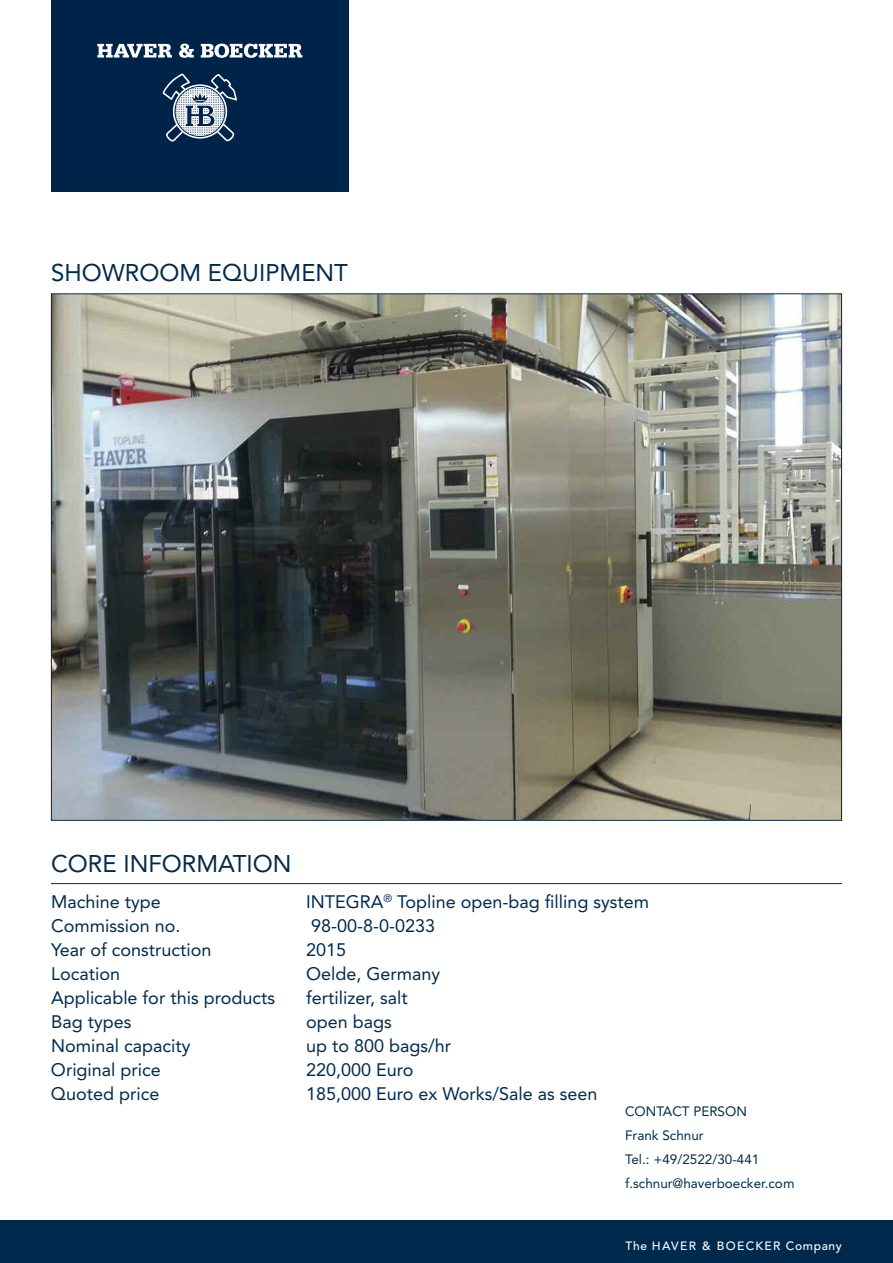
<style>
.page{position:relative;width:893px;height:1263px;background:#fff}
.page>*{position:absolute;margin:0;border:0;box-sizing:border-box;transform-origin:0 0}
.t1{font:24px "Avenir LT Std";color:#002a4d}
.t2{font:18px "Avenir LT Std";color:#002a4d}
.t3{font:13.5px/24px "Avenir LT Std";color:#002a4d}
.t4{font:500 12px "Avenir LT Std";letter-spacing:.09em;color:#fff}
</style>
<div class="page">
<hr style="left:51px;top:883px;width:791px;height:1px;background:#002a4d">
<img style="left:53px;top:295px;width:787px;height:524px">
<div style="left:0;top:1220px;width:893px;height:43px;background:#002a4d"></div>
<div style="left:51px;top:0;width:298px;height:191px;background:#002449"></div>
<svg style="left:162px;top:73px;width:75px;height:69px"></svg>
<svg style="left:97px;top:44px;width:75px;height:14px"></svg>
<svg style="left:179px;top:44px;width:15px;height:14px"></svg>
<svg style="left:201px;top:44px;width:101px;height:14px"></svg>
<h1 class="t1" style="left:51px;top:263px;width:298px">SHOWROOM EQUIPMENT</h1>
<h1 class="t1" style="left:51px;top:854px;width:242px">CORE INFORMATION</h1>
<p class="t2" style="left:51px;top:895px;width:111px">Machine type</p>
<p class="t2" style="left:306px;top:895px;width:344px">INTEGRA<sup>®</sup> Topline open-bag filling system</p>
<p class="t2" style="left:51px;top:919px;width:131px">Commission no.</p>
<p class="t2" style="left:311px;top:919px;width:126px">98-00-8-0-0233</p>
<p class="t2" style="left:51px;top:943px;width:162px">Year of construction</p>
<p class="t2" style="left:306px;top:943px;width:42px">2015</p>
<p class="t2" style="left:51px;top:967px;width:71px">Location</p>
<p class="t2" style="left:306px;top:967px;width:136px">Oelde, Germany</p>
<p class="t2" style="left:51px;top:991px;width:226px">Applicable for this products</p>
<p class="t2" style="left:306px;top:991px;width:103px">fertilizer, salt</p>
<p class="t2" style="left:51px;top:1015px;width:82px">Bag types</p>
<p class="t2" style="left:306px;top:1015px;width:87px">open bags</p>
<p class="t2" style="left:51px;top:1039px;width:141px">Nominal capacity</p>
<p class="t2" style="left:306px;top:1039px;width:147px">up to 800 bags/hr</p>
<p class="t2" style="left:51px;top:1063px;width:111px">Original price</p>
<p class="t2" style="left:306px;top:1063px;width:109px">220,000 Euro</p>
<p class="t2" style="left:51px;top:1087px;width:110px">Quoted price</p>
<p class="t2" style="left:306px;top:1087px;width:293px">185,000 Euro ex Works/Sale as seen</p>
<p class="t3" style="left:625px;top:1100px;width:171px">CONTACT PERSON<br>Frank Schnur<br>Tel.: +49/2522/30-441 f.schnur@haverboecker.com</p>
<p class="t4" style="left:626px;top:1241px;width:218px">The HAVER &amp; BOECKER Company</p>
</div>
